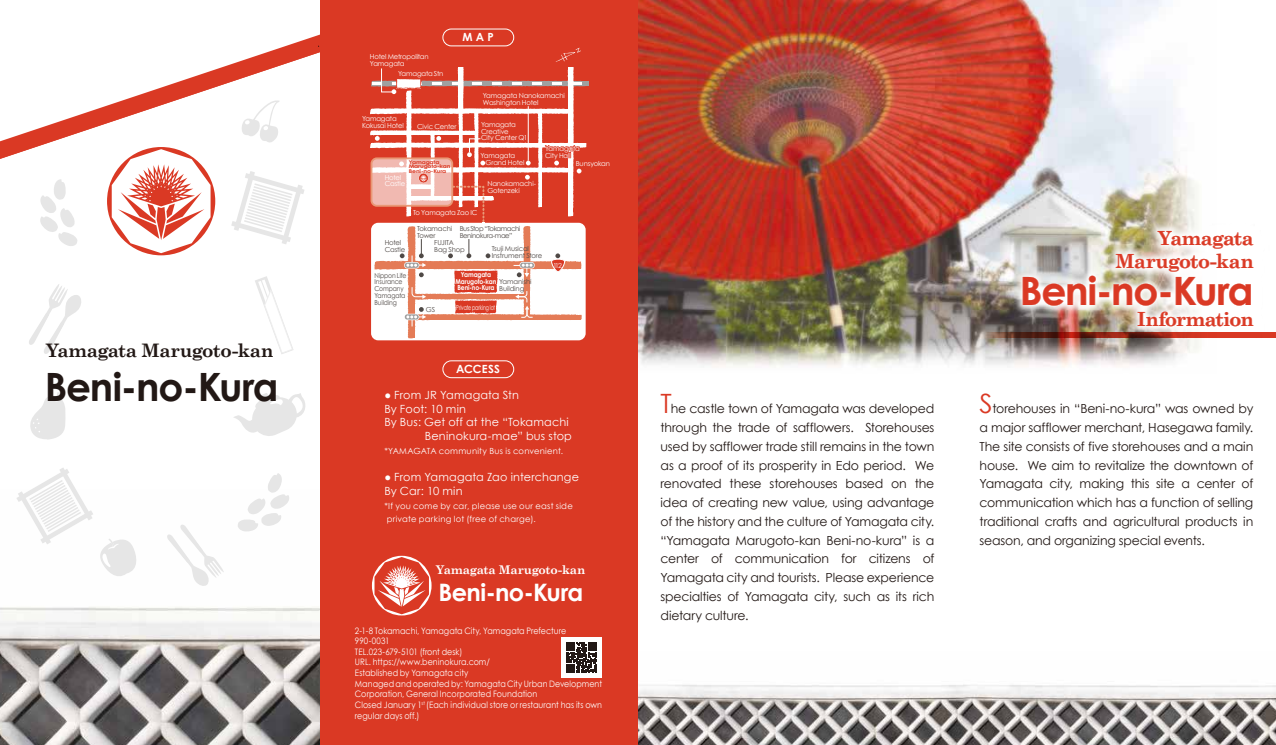
<style>
.page{position:relative;width:1276px;height:745px;background:#fff}
.page>*{position:absolute;margin:0;border:0;box-sizing:border-box;transform-origin:0 0}
.t1{font:700 39px "Century Gothic";letter-spacing:-.03em;color:#221815}
.t2{font:700 39px "Century Gothic";letter-spacing:-.03em;color:#da3924}
.t3{font:700 24px "Century Gothic";letter-spacing:-.025em;color:#fff}
.t4{font:700 19.5px/23.4px "Century Schoolbook";letter-spacing:-.03em;color:#da3924;text-align:right}
.t5{font:700 18.62px "Century Schoolbook";letter-spacing:-.025em;color:#221815}
.t6{font:12.5px/18.8px "Century Gothic";letter-spacing:-.015em;color:#221815;text-align:justify}
.t7{font:700 12px "Century Schoolbook";letter-spacing:-.015em;color:#fff}
.t8{font:11.25px/13.8px "Century Gothic";letter-spacing:.015em;color:#fff}
.t9{font:700 11.25px "Century Gothic";letter-spacing:.005em;color:#fff}
.t10{font:8.88px/10.6px "Century Gothic";letter-spacing:.005em;color:#fff;scale:.9 1}
.t11{font:8.5px/13.8px "Century Gothic";letter-spacing:.025em;color:#fff}
.t12{font:6.88px/6.9px "Century Gothic";letter-spacing:-.02em;color:#fff}
.t13{font:6.88px/6.9px "Century Gothic";letter-spacing:-.02em;color:#4f4946}
.t14{font:6.88px/6.9px "Century Gothic";letter-spacing:-.02em;color:#4f4946;scale:.89 1}
.t15{font:6.88px/6.9px "Century Gothic";letter-spacing:-.06em;color:#4f4946}
.t16{font:700 6.88px/13px "Century Gothic";letter-spacing:-.02em;color:#fff;text-align:center;scale:.88 1}
.t17{font:6.88px "Century Gothic";letter-spacing:-.02em;color:#fff;scale:.69 1}
.t18{font:700 5.12px/4.4px "Century Gothic";letter-spacing:-.02em;color:#da3924;scale:1.2 1}
.s1{font-weight:700;color:#fff}
.s2{font-size:26.62px;color:#da3924}
</style>
<div class="page">
<div style="left:319px;top:0;width:319px;height:744px;background:#da3924"></div>
<img style="left:638px;top:0;width:552px;height:367px">
<img style="left:0;top:531px;width:319px;height:213px">
<img style="left:638px;top:684px;width:638px;height:60px">
<svg style="left:107px;top:173px;width:108px;height:82px"></svg>
<svg style="left:372px;top:555px;width:59px;height:60px"></svg>
<svg style="left:40px;top:179px;width:37px;height:67px"></svg>
<svg style="left:238px;top:473px;width:51px;height:58px"></svg>
<svg style="left:255px;top:276px;width:39px;height:78px"></svg>
<svg style="left:231px;top:173px;width:73px;height:71px"></svg>
<svg style="left:29px;top:284px;width:52px;height:70px"></svg>
<svg style="left:167px;top:525px;width:57px;height:61px"></svg>
<svg style="left:234px;top:393px;width:71px;height:43px"></svg>
<svg style="left:16px;top:468px;width:123px;height:112px"></svg>
<svg style="left:30px;top:392px;width:36px;height:47px"></svg>
<div style="left:442px;top:360px;width:72px;height:18px;border:1px solid #fff;border-radius:8px"></div>
<div style="left:442px;top:29px;width:72px;height:17px;border:1px solid #fff;border-radius:8px"></div>
<svg style="left:0;top:42px;width:319px;height:131px"></svg>
<img style="left:967px;top:179px;width:309px;height:188px">
<svg style="left:979px;top:332px;width:297px;height:5px"></svg>
<svg style="left:370px;top:48px;width:219px;height:290px"></svg>
<div style="left:561px;top:637px;width:40px;height:40px;background:#fff"></div>
<svg style="left:566px;top:642px;width:31px;height:30px"></svg>
<h3 class="t5" style="left:46px;top:338px;width:229px">Yamagata Marugoto-kan</h3>
<h1 class="t1" style="left:45px;top:357px;width:235px">Beni-no-Kura</h1>
<p class="t12" style="left:370px;top:53px;width:60px">Hotel Metropolitan<br>Yamagata</p>
<p class="t12" style="left:398px;top:70px;width:47px">Yamagata Stn</p>
<p class="t9" style="left:462px;top:29px;width:33px">M A P</p>
<p class="t12" style="left:483px;top:92px;width:84px">Yamagata Nanokamachi<br>Washington Hotel</p>
<p class="t12" style="left:545px;top:145px;width:36px">Yamagata<br>City Hall</p>
<p class="t12" style="left:362px;top:115px;width:43px">Yamagata<br>Kokusai Hotel</p>
<p class="t12" style="left:417px;top:123px;width:41px">Civic Center</p>
<p class="t12" style="left:481px;top:121px;width:48px">Yamagata<br>Creative<br>City Center Q1</p>
<p class="t12" style="left:487px;top:179px;width:50px">Nanokamachi-<br>Gotenzeki</p>
<p class="t12" style="left:485px;top:152px;width:40px;text-indent:-5px">Yamagata<br>Grand Hotel</p>
<p class="t18" style="left:409px;top:159px;width:36px">Yamagata<br>Marugoto-kan<br>Beni-no-Kura</p>
<p class="t12" style="left:576px;top:159px;width:36px">Bunsyokan</p>
<p class="t12" style="left:385px;top:173px;width:22px">Hotel<br>Castle</p>
<p class="t12" style="left:413px;top:209px;width:66px">To Yamagata Zao IC</p>
<p class="t13" style="left:385px;top:239px;width:22px">Hotel<br>Castle</p>
<p class="t14" style="left:374px;top:271px;width:37px">Nippon Life<br>Insurance<br>Company<br>Yamagata<br>Building</p>
<p class="t13" style="left:417px;top:225px;width:37px">Tokamachi<br>Tower</p>
<p class="t15" style="left:460px;top:225px;width:62px">Bus Stop “Tokamachi<br>Beninokura-mae”</p>
<p class="t13" style="left:434px;top:239px;width:32px">FUJITA<br>Bag Shop</p>
<p class="t16" style="left:457px;top:268px;width:43px">Yamagata<br>Beni-no-Kura</p>
<p class="t13" style="left:492px;top:245px;width:52px">Tsuji Musical<br>Instrument Store</p>
<p class="t13" style="left:499px;top:277px;width:34px;text-indent:-44px"><span class="s1">Marugoto-kan</span> Yamanishi<br>Building</p>
<p class="t17" style="left:456px;top:302px;width:58px">Private parking lot</p>
<p class="t13" style="left:426px;top:306px;width:11px">GS</p>
<p class="t12" style="left:553px;top:261px;width:10px">112</p>
<p class="t9" style="left:456px;top:360px;width:45px">ACCESS</p>
<p class="t8" style="left:384px;top:387px;width:136px">● From JR Yamagata Stn</p>
<p class="t8" style="left:384px;top:401px;width:83px">By Foot: 10 min</p>
<p class="t8" style="left:384px;top:415px;width:186px">By Bus: Get off at the “Tokamachi</p>
<p class="t8" style="left:425px;top:428px;width:149px">Beninokura-mae” bus stop</p>
<p class="t11" style="left:384px;top:443px;width:180px">*YAMAGATA community Bus is convenient.</p>
<p class="t8" style="left:384px;top:469px;width:196px">● From Yamagata Zao interchange<br>By Car: 10 min</p>
<p class="t11" style="left:384px;top:498px;width:190px">*If you come by car, please use our east side private parking lot (free of charge).</p>
<p class="t7" style="left:436px;top:562px;width:151px">Yamagata Marugoto-kan</p>
<h2 class="t3" style="left:438px;top:574px;width:146px">Beni-no-Kura</h2>
<p class="t10" style="left:355px;top:624px;width:276px">2-1-8 Tokamachi, Yamagata City, Yamagata Prefecture 990-0031<br>TEL.023-679-5101 (front desk)<br>URL. https://www.beninokura.com/<br>Established by Yamagata city<br>Managed and operated by: Yamagata City Urban Development Corporation, General Incorporated Foundation<br>Closed January 1<sup>st</sup> (Each individual store or restaurant has its own regular days off.)</p>
<h3 class="t4" style="left:1115px;top:226px;width:140px">Yamagata<br>Marugoto-kan</h3>
<h1 class="t2" style="left:1020px;top:261px;width:235px">Beni-no-Kura</h1>
<h3 class="t4" style="left:1137px;top:307px;width:118px">Information</h3>
<p class="t6" style="left:660px;top:399px;width:275px"><span class="s2">T</span>he castle town of Yamagata was developed through the trade of safflowers. Storehouses used by safflower trade still remains in the town as a proof of its prosperity in Edo period. We renovated these storehouses based on the idea of creating new value, using advantage of the history and the culture of Yamagata city. “Yamagata Marugoto-kan Beni-no-kura” is a center of communication for citizens of Yamagata city and tourists. Please experience specialties of Yamagata city, such as its rich dietary culture.</p>
<p class="t6" style="left:979px;top:399px;width:275px"><span class="s2">S</span>torehouses in “Beni-no-kura” was owned by a major safflower merchant, Hasegawa family.<br>The site consists of five storehouses and a main house. We aim to revitalize the downtown of Yamagata city, making this site a center of communication which has a function of selling traditional crafts and agricultural products in season, and organizing special events.</p>
</div>
